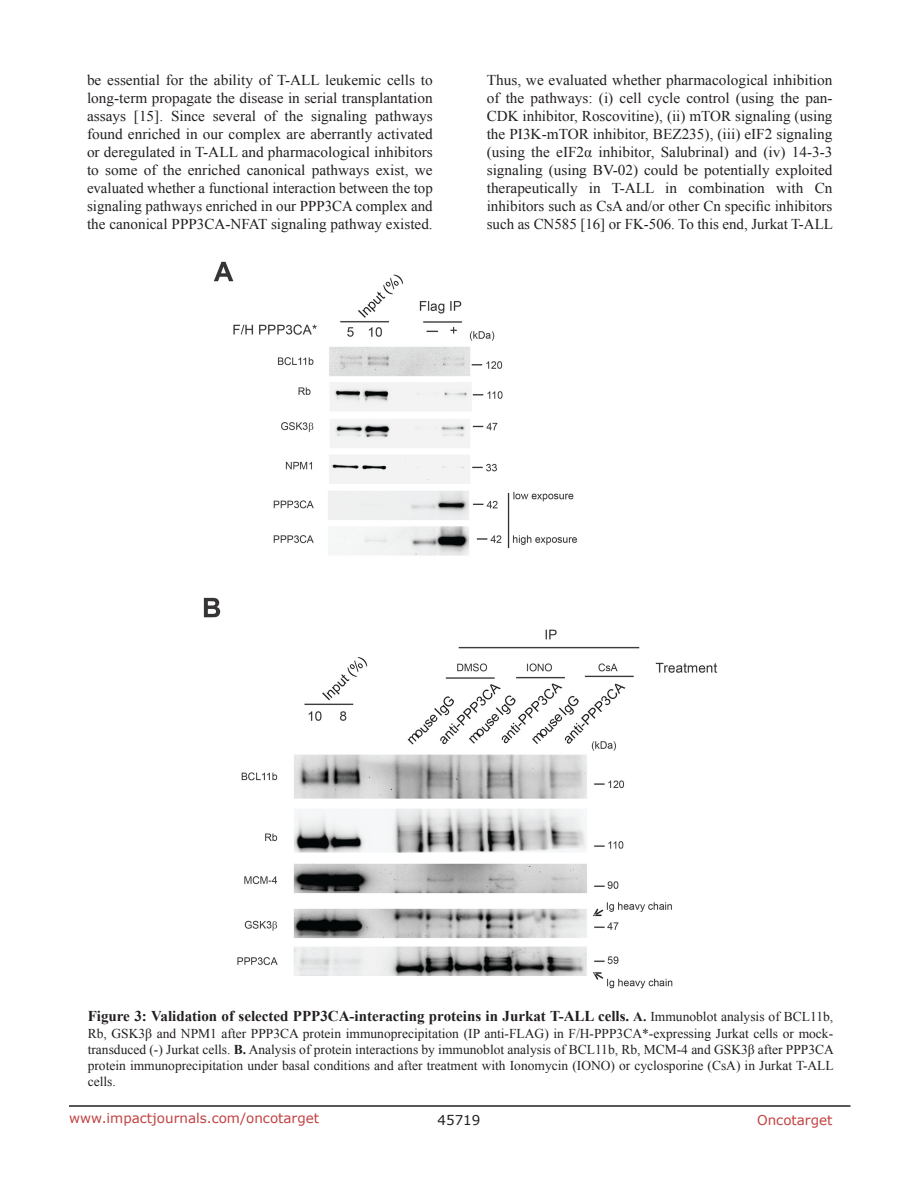
<style>
.page{position:relative;width:918px;height:1188px;background:#fff}
.page>*{position:absolute;margin:0;border:0;box-sizing:border-box;transform-origin:0 0}
.BodyText{font:15px/18px "Times New Roman";color:#231f20;text-align:justify}
.figuretext{font:700 15px "Times New Roman";color:#231f20}
.figuretext-2{font:13.5px/16.2px "Times New Roman";color:#231f20;text-align:justify}
.t1{font:13.5px "Verdana";color:#c24141}
.t2{font:13.5px "Verdana";color:#231f20}
.s1{font-size:13.5px}
.s2{font-weight:400;font-size:13.5px}
.s3{font-weight:700}
</style>
<div class="page">
<hr style="left:69px;top:1105px;width:781px;height:2px;background:#231f20">
<img style="left:203px;top:261px;width:515px;height:728px">
<p class="BodyText" style="left:87px;top:71px;width:347px">be essential for the ability of T-ALL leukemic cells to long-term propagate the disease in serial transplantation assays [15]. Since several of the signaling pathways found enriched in our complex are aberrantly activated or deregulated in T-ALL and pharmacological inhibitors to some of the enriched canonical pathways exist, we evaluated whether a functional interaction between the top signaling pathways enriched in our PPP3CA complex and the canonical PPP3CA-NFAT signaling pathway existed.</p>
<p class="BodyText" style="left:487px;top:71px;width:348px">Thus, we evaluated whether pharmacological inhibition of the pathways: (i) cell cycle control (using the pan-CDK inhibitor, Roscovitine), (ii) mTOR signaling (using the PI3K-mTOR inhibitor, BEZ235), (iii) eIF2 signaling (using the eIF2α inhibitor, Salubrinal) and (iv) 14-3-3 signaling (using BV-02) could be potentially exploited therapeutically in T-ALL in combination with Cn inhibitors such as CsA and/or other Cn specific inhibitors such as CN585 [16] or FK-506. To this end, Jurkat T-ALL</p>
<p class="figuretext" style="left:88px;top:1006px;width:747px">Figure 3: Validation of selected PPP3CA-interacting proteins in Jurkat T-ALL cells. <span class="s1">A.</span> <span class="s2">Immunoblot analysis of BCL11b,</span></p>
<p class="figuretext-2" style="left:88px;top:1025px;width:748px">Rb, GSK3β and NPM1 after PPP3CA protein immunoprecipitation (IP anti-FLAG) in F/H-PPP3CA*-expressing Jurkat cells or mock&shy;transduced (-) Jurkat cells. <span class="s3">B.</span> Analysis of protein interactions by immunoblot analysis of BCL11b, Rb, MCM-4 and GSK3β after PPP3CA protein immunoprecipitation under basal conditions and after treatment with Ionomycin (IONO) or cyclosporine (CsA) in Jurkat T-ALL cells.</p>
<p class="t1" style="left:69px;top:1109px;width:252px">www.impactjournals.com/oncotarget</p>
<p class="t2" style="left:438px;top:1111px;width:44px">45719</p>
<p class="t1" style="left:757px;top:1111px;width:77px">Oncotarget</p>
</div>
